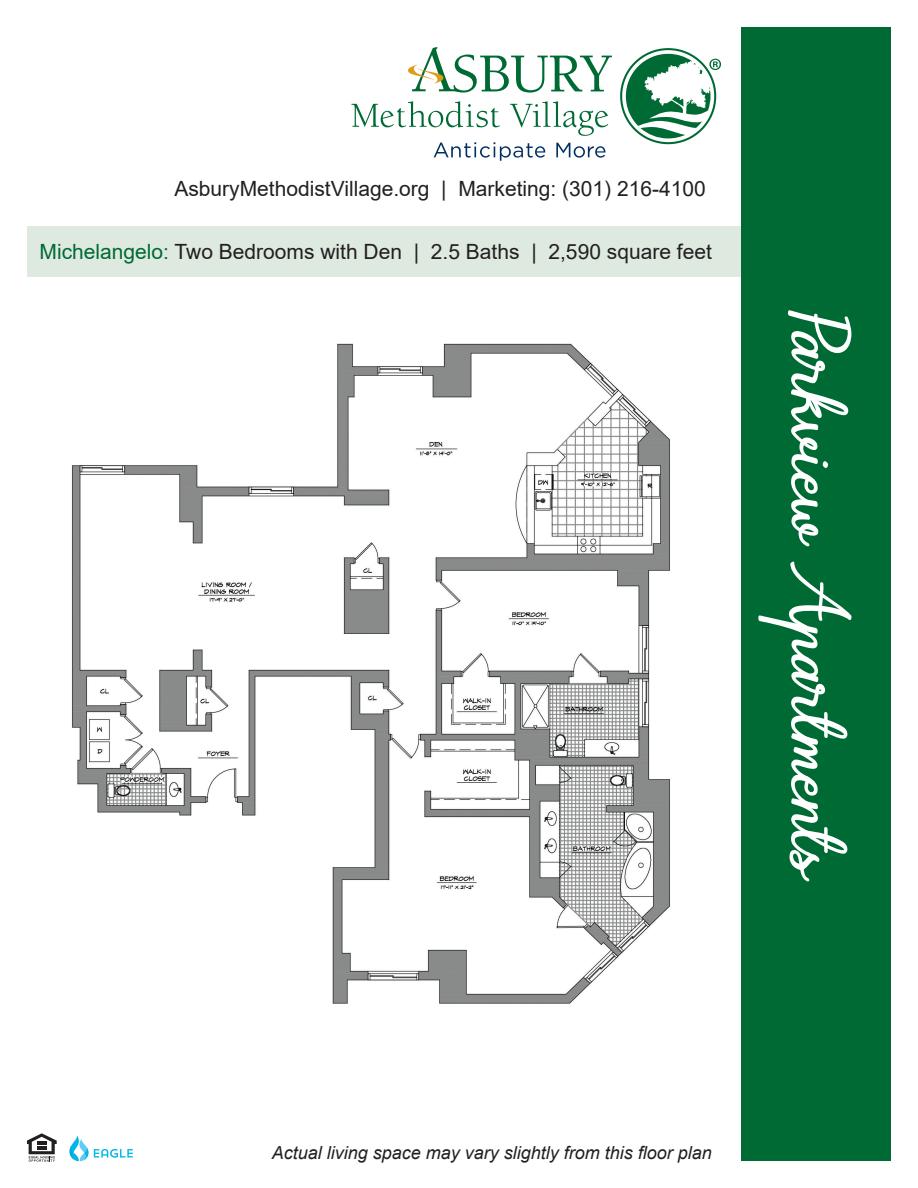
<style>
.page{position:relative;width:918px;height:1188px;background:#fff}
.page>*{position:absolute;margin:0;border:0;box-sizing:border-box;transform-origin:0 0}
.t1{font:79.5px "Navilla";color:#fff}
.t2{font:21px "Arial";color:#231f20}
.t3{font:italic 18px "Arial";color:#231f20}
.s1{color:#006a35}
</style>
<div class="page">
<div style="left:27px;top:227px;width:864px;height:50px;background:#dee9e0"></div>
<div style="left:742px;top:27px;width:149px;height:1134px;background:#006a35"></div>
<img style="left:71px;top:343px;width:599px;height:661px">
<svg style="left:434px;top:142px;width:111px;height:19px"></svg>
<svg style="left:556px;top:143px;width:49px;height:15px"></svg>
<svg style="left:351px;top:101px;width:149px;height:26px"></svg>
<svg style="left:510px;top:101px;width:98px;height:35px"></svg>
<svg style="left:408px;top:47px;width:204px;height:46px"></svg>
<svg style="left:620px;top:48px;width:101px;height:96px"></svg>
<svg style="left:27px;top:1133px;width:30px;height:29px"></svg>
<svg style="left:94px;top:1149px;width:39px;height:9px"></svg>
<svg style="left:70px;top:1136px;width:18px;height:25px"></svg>
<p class="t2" style="left:174px;top:177px;width:533px">AsburyMethodistVillage.org | Marketing: (301) 216-4100</p>
<p class="t2" style="left:40px;top:240px;width:674px"><span class="s1">Michelangelo:</span> Two Bedrooms with Den | 2.5 Baths | 2,590 square feet</p>
<h1 class="t1" style="left:853px;top:310px;width:575px;rotate:90deg">Parkview Apartments</h1>
<p class="t3" style="left:272px;top:1143px;width:442px">Actual living space may vary slightly from this floor plan</p>
</div>
